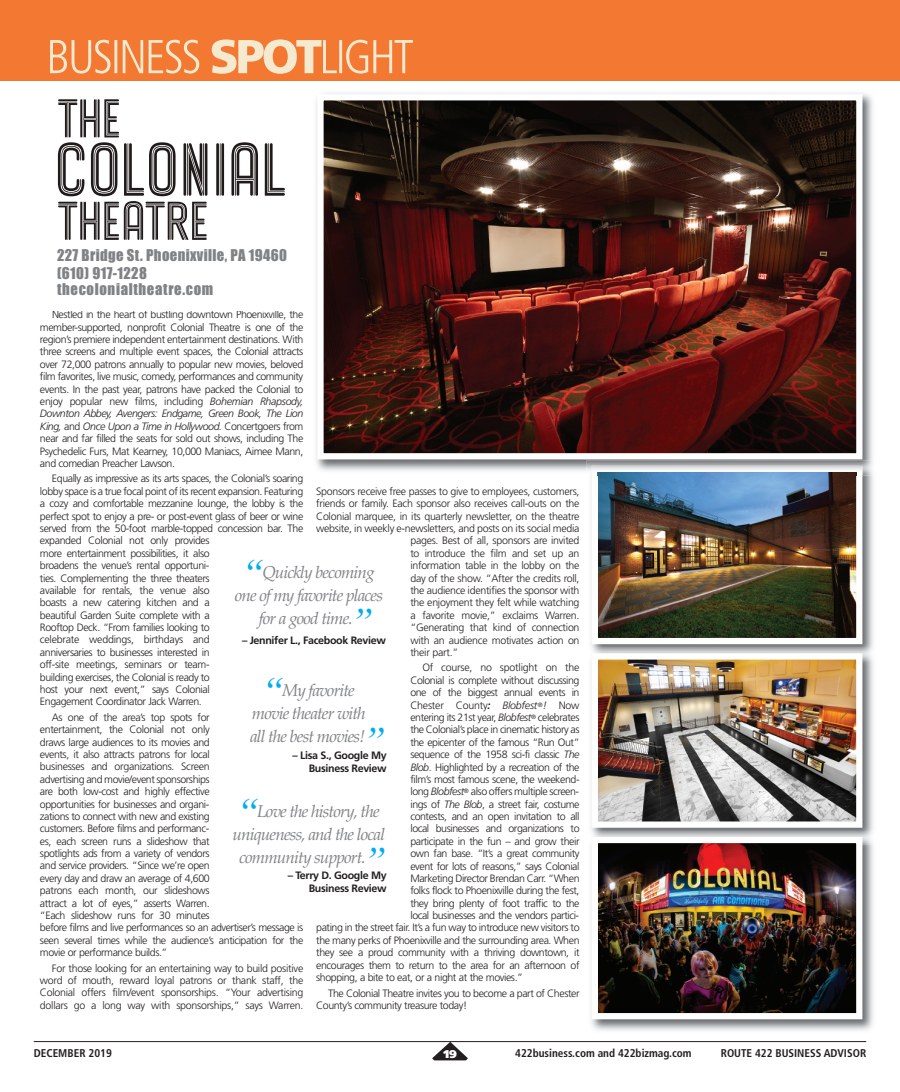
<style>
.page{position:relative;width:900px;height:1092px;background:#fff}
.page>*{position:absolute;margin:0;border:0;box-sizing:border-box;transform-origin:0 0}
.t1{font:italic 41.12px "Times Ten LT Std";color:#00aeef}
.t2{font:italic 17.12px/22.9px "Palatino Linotype";letter-spacing:-.05em;color:#808285}
.t3{font:15px/16.9px "Impact";letter-spacing:.025em;color:#808285}
.t4{font:700 condensed 11.25px "Frutiger";color:#231f20}
.t5{font:900 11.25px "Frutiger";color:#fff}
.t6{font:700 10.75px "Frutiger";letter-spacing:-.03em;color:#231f20}
.t7{font:300 10.62px/12.4px "Frutiger";letter-spacing:-.04em;color:#231f20}
.t8{font:300 10.62px "Frutiger";letter-spacing:-.02em;color:#231f20}
.s1{font-style:italic}
.s2{font-weight:700;font-style:italic}
</style>
<div class="page">
<div style="left:0;top:0;width:900px;height:80px;background:#f37932"></div>
<svg style="left:50px;top:39px;width:363px;height:35px"></svg>
<img style="left:591px;top:475px;width:282px;height:556px">
<img style="left:599px;top:475px;width:256px;height:162px">
<div style="left:592px;top:465px;width:270px;height:179px;border:6px solid #fff"></div>
<img style="left:599px;top:660px;width:256px;height:160px">
<div style="left:592px;top:653px;width:270px;height:174px;border:6px solid #fff"></div>
<img style="left:599px;top:843px;width:256px;height:169px">
<div style="left:592px;top:836px;width:270px;height:183px;border:6px solid #fff"></div>
<img style="left:316px;top:93px;width:557px;height:378px">
<img style="left:586px;top:460px;width:287px;height:15px">
<img style="left:592px;top:465px;width:270px;height:10px">
<img style="left:598px;top:472px;width:258px;height:3px">
<img style="left:324px;top:101px;width:532px;height:351px">
<div style="left:317px;top:94px;width:546px;height:365px;border:6px solid #fff"></div>
<svg style="left:58px;top:99px;width:227px;height:141px"></svg>
<hr style="left:34px;top:1041px;width:832px;height:1px;background:#231f20">
<svg style="left:432px;top:1041px;width:36px;height:19px"></svg>
<h3 class="t3" style="left:57px;top:247px;width:232px">227 Bridge St. Phoenixville, PA 19460 (610) 917-1228 thecolonialtheatre.com</h3>
<p class="t7" style="left:40px;top:309px;width:265px;text-align:justify;text-indent:12px">Nestled in the heart of bustling downtown Phoenixville, the member-supported, nonprofit Colonial Theatre is one of the region’s premiere independent entertainment destinations. With three screens and multiple event spaces, the Colonial attracts over 72,000 patrons annually to popular new movies, beloved film favorites, live music, comedy, performances and community events. In the past year, patrons have packed the Colonial to enjoy popular new films, including <span class="s1">Bohemian Rhapsody, Downton Abbey, Avengers: Endgame, Green Book, The Lion King,</span> and <span class="s1">Once Upon a Time in Hollywood.</span> Concertgoers from near and far filled the seats for sold out shows, including The Psychedelic Furs, Mat Kearney, 10,000 Maniacs, Aimee Mann, and comedian Preacher Lawson.</p>
<p class="t7" style="left:40px;top:473px;width:265px;text-indent:12px">Equally as impressive as its arts spaces, the Colonial’s soaring lobby space is a true focal point of its recent expansion. Featuring a cozy and comfortable mezzanine lounge, the lobby is the perfect spot to enjoy a pre- or post-event glass of beer or wine served from the 50-foot marble-topped concession bar. The expanded Colonial not only provides<br>more entertainment possibilities, it also<br>broadens the venue’s rental opportuni-<br>ties. Complementing the three theaters<br>available for rentals, the venue also<br>boasts a new catering kitchen and a<br>beautiful Garden Suite complete with a<br>Rooftop Deck. “From families looking to<br>celebrate weddings, birthdays and<br>anniversaries to businesses interested in<br>off-site meetings, seminars or team-<br>building exercises, the Colonial is ready to<br>host your next event,” says Colonial<br>Engagement Coordinator Jack Warren.</p>
<p class="t7" style="left:40px;top:711px;width:265px;text-indent:12px">As one of the area’s top spots for<br>entertainment, the Colonial not only<br>draws large audiences to its movies and<br>events, it also attracts patrons for local<br>businesses and organizations. Screen<br>advertising and movie/event sponsorships<br>are both low-cost and highly effective<br>opportunities for businesses and organi-<br>zations to connect with new and existing<br>customers. Before films and performanc-<br>es, each screen runs a slideshow that<br>spotlights ads from a variety of vendors<br>and service providers. “Since we’re open<br>every day and draw an average of 4,600<br>patrons each month, our slideshows<br>attract a lot of eyes,” asserts Warren.<br>“Each slideshow runs for 30 minutes<br>before films and live performances so an advertiser’s message is seen several times while the audience’s anticipation for the movie or performance builds.”</p>
<p class="t7" style="left:40px;top:962px;width:265px;text-align:justify;text-indent:12px">For those looking for an entertaining way to build positive word of mouth, reward loyal patrons or thank staff, the Colonial offers film/event sponsorships. “Your advertising dollars go a long way with sponsorships,” says Warren.</p>
<p class="t7" style="left:316px;top:486px;width:265px">Sponsors receive free passes to give to employees, customers,</p>
<p class="t7" style="left:316px;top:498px;width:265px">friends or family. Each sponsor also receives call-outs on the</p>
<p class="t7" style="left:316px;top:510px;width:265px">Colonial marquee, in its quarterly newsletter, on the theatre</p>
<p class="t7" style="left:316px;top:523px;width:265px">website, in weekly e-newsletters, and posts on its social media</p>
<p class="t7" style="left:410px;top:535px;width:171px">pages. Best of all, sponsors are invited</p>
<p class="t7" style="left:410px;top:547px;width:171px">to introduce the film and set up an</p>
<p class="t7" style="left:410px;top:560px;width:171px">information table in the lobby on the</p>
<p class="t7" style="left:410px;top:572px;width:171px">day of the show. “After the credits roll,</p>
<p class="t7" style="left:410px;top:585px;width:171px">the audience identifies the sponsor with</p>
<p class="t7" style="left:410px;top:597px;width:171px">the enjoyment they felt while watching</p>
<p class="t7" style="left:410px;top:609px;width:171px">a favorite movie,” exclaims Warren.</p>
<p class="t7" style="left:410px;top:622px;width:171px">“Generating that kind of connection</p>
<p class="t7" style="left:410px;top:634px;width:171px">with an audience motivates action on</p>
<p class="t7" style="left:410px;top:646px;width:50px">their part.”</p>
<p class="t8" style="left:422px;top:663px;width:159px">Of course, no spotlight on the</p>
<p class="t7" style="left:410px;top:674px;width:171px">Colonial is complete without discussing</p>
<p class="t7" style="left:410px;top:687px;width:171px">one of the biggest annual events in</p>
<p class="t8" style="left:410px;top:700px;width:171px">Chester County<span class="s2">:</span> <span class="s1">Blobfest</span><sup>®</sup><span class="s1">!</span> Now</p>
<p class="t7" style="left:410px;top:711px;width:171px">entering its 21st year, <span class="s1">Blobfest</span><sup>®</sup> celebrates</p>
<p class="t7" style="left:410px;top:724px;width:171px">the Colonial’s place in cinematic history as</p>
<p class="t7" style="left:410px;top:736px;width:171px">the epicenter of the famous “Run Out”</p>
<p class="t7" style="left:410px;top:749px;width:171px">sequence of the 1958 sci-fi classic <span class="s1">The</span></p>
<p class="t7" style="left:410px;top:761px;width:171px"><span class="s1">Blob</span>. Highlighted by a recreation of the</p>
<p class="t7" style="left:410px;top:773px;width:171px">film’s most famous scene, the weekend-</p>
<p class="t7" style="left:410px;top:786px;width:170px">long <span class="s1">Blobfest</span><sup>®</sup> also offers multiple screen-</p>
<p class="t7" style="left:410px;top:798px;width:171px">ings of <span class="s1">The Blob</span>, a street fair, costume</p>
<p class="t7" style="left:410px;top:810px;width:171px">contests, and an open invitation to all</p>
<p class="t7" style="left:410px;top:823px;width:171px">local businesses and organizations to</p>
<p class="t7" style="left:410px;top:835px;width:171px">participate in the fun – and grow their</p>
<p class="t7" style="left:410px;top:848px;width:171px">own fan base. “It’s a great community</p>
<p class="t7" style="left:410px;top:860px;width:171px">event for lots of reasons,” says Colonial</p>
<p class="t7" style="left:410px;top:872px;width:171px">Marketing Director Brendan Carr. “When</p>
<p class="t7" style="left:410px;top:885px;width:171px">folks flock to Phoenixville during the fest,</p>
<p class="t7" style="left:410px;top:897px;width:171px">they bring plenty of foot traffic to the</p>
<p class="t7" style="left:410px;top:909px;width:170px">local businesses and the vendors partici-</p>
<p class="t7" style="left:316px;top:922px;width:265px">pating in the street fair. It’s a fun way to introduce new visitors to</p>
<p class="t7" style="left:316px;top:934px;width:265px">the many perks of Phoenixville and the surrounding area. When</p>
<p class="t7" style="left:316px;top:947px;width:265px">they see a proud community with a thriving downtown, it</p>
<p class="t7" style="left:316px;top:959px;width:265px">encourages them to return to the area for an afternoon of</p>
<p class="t7" style="left:316px;top:971px;width:208px">shopping, a bite to eat, or a night at the movies.”</p>
<p class="t7" style="left:316px;top:987px;width:265px;text-indent:12px">The Colonial Theatre invites you to become a part of Chester<br>County’s community treasure today!</p>
<h1 class="t1" style="left:243px;top:558px;width:22px">“</h1>
<h2 class="t2" style="left:262px;top:560px;width:114px">Quickly becoming</h2>
<h2 class="t2" style="left:235px;top:583px;width:150px">one of my favorite places</h2>
<h2 class="t2" style="left:259px;top:606px;width:95px">for a good time.</h2>
<p class="t6" style="left:242px;top:635px;width:145px">– Jennifer L., Facebook Review</p>
<h1 class="t1" style="left:352px;top:607px;width:22px">”</h1>
<h1 class="t1" style="left:263px;top:676px;width:22px">“</h1>
<h2 class="t2" style="left:250px;top:679px;width:117px;text-indent:32px">My favorite movie theater with all the best movies!</h2>
<p class="t6" style="left:293px;top:750px;width:96px">– Lisa S., Google My</p>
<h1 class="t1" style="left:364px;top:726px;width:22px">”</h1>
<p class="t6" style="left:309px;top:763px;width:79px">Business Review</p>
<h1 class="t1" style="left:238px;top:797px;width:22px">“</h1>
<h2 class="t2" style="left:257px;top:799px;width:124px">Love the history, the</h2>
<h2 class="t2" style="left:233px;top:822px;width:154px">uniqueness, and the local</h2>
<h2 class="t2" style="left:239px;top:845px;width:128px">community support.</h2>
<p class="t6" style="left:288px;top:870px;width:100px">– Terry D. Google My</p>
<h1 class="t1" style="left:365px;top:846px;width:22px">”</h1>
<p class="t6" style="left:309px;top:884px;width:79px">Business Review</p>
<p class="t4" style="left:34px;top:1048px;width:80px">DECEMBER 2019</p>
<p class="t5" style="left:443px;top:1049px;width:15px">19</p>
<p class="t4" style="left:515px;top:1048px;width:178px">422business.com and 422bizmag.com</p>
<p class="t4" style="left:721px;top:1048px;width:147px">ROUTE 422 BUSINESS ADVISOR</p>
</div>
